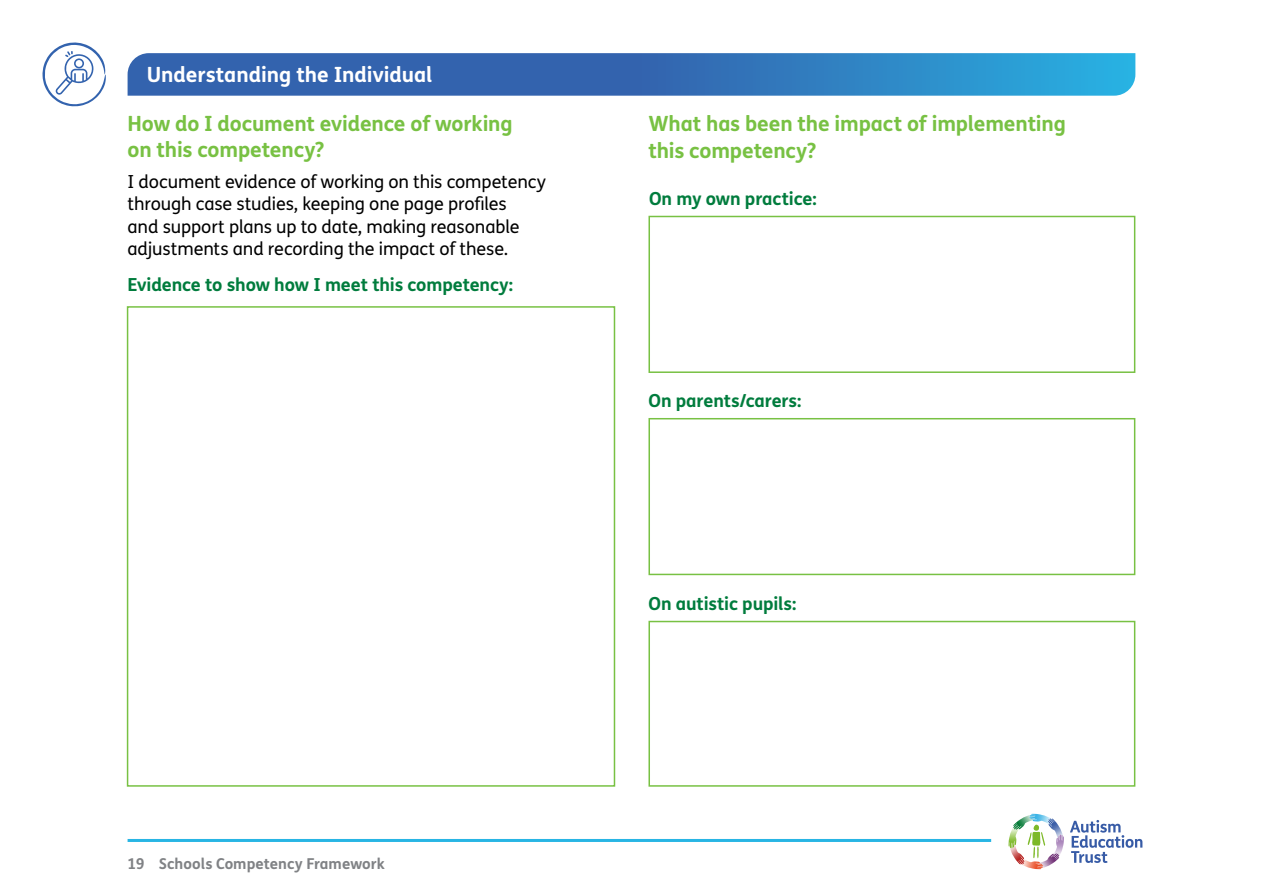
<style>
.page{position:relative;width:1263px;height:893px;background:#fff}
.page>*{position:absolute;margin:0;border:0;box-sizing:border-box;transform-origin:0 0}
.AET_Paragraph_title{font:700 21px/26.2px "FS Me";letter-spacing:-.01em;color:#78c143}
.t1{font:700 21px "FS Me";letter-spacing:-.005em;color:#fff}
.AET_body_12pt{font:18px/22.5px "FS Me";letter-spacing:-.005em;color:#000}
.AET_body_12pt-2{font:700 18px "FS Me";letter-spacing:-.005em;color:#007c3d}
.t2{font:700 15px "FS Me";color:#808285}
</style>
<div class="page">
<svg style="left:128px;top:53px;width:1007px;height:43px;background:#3378bb"></svg>
<svg style="left:1070px;top:820px;width:72px;height:43px"></svg>
<svg style="left:1008px;top:814px;width:52px;height:55px"></svg>
<hr style="left:128px;top:839px;width:863px;height:3px;background:#28b5e4">
<svg style="left:42px;top:42px;width:64px;height:64px"></svg>
<div style="left:648px;top:216px;width:487px;height:157px;background:#fff;border:2px solid #78c143"></div>
<div style="left:648px;top:418px;width:487px;height:157px;background:#fff;border:2px solid #78c143"></div>
<div style="left:648px;top:621px;width:487px;height:166px;background:#fff;border:2px solid #78c143"></div>
<div style="left:127px;top:306px;width:488px;height:481px;background:#fff;border:2px solid #78c143"></div>
<h1 class="t1" style="left:147px;top:59px;width:287px">Understanding the Individual</h1>
<p class="AET_Paragraph_title" style="left:128px;top:109px;width:387px">How do I document evidence of working on this competency?</p>
<p class="AET_body_12pt" style="left:128px;top:170px;width:420px">I document evidence of working on this competency through case studies, keeping one page profiles<br>and support plans up to date, making reasonable adjustments and recording the impact of these.</p>
<p class="AET_body_12pt-2" style="left:128px;top:270px;width:387px">Evidence to show how I meet this competency:</p>
<p class="t2" style="left:128px;top:852px;width:259px">19 Schools Competency Framework</p>
<p class="AET_Paragraph_title" style="left:648px;top:110px;width:419px">What has been the impact of implementing this competency?</p>
<p class="AET_body_12pt-2" style="left:649px;top:185px;width:169px">On my own practice:</p>
<p class="AET_body_12pt-2" style="left:648px;top:387px;width:154px">On parents/carers:</p>
<p class="AET_body_12pt-2" style="left:648px;top:589px;width:149px">On autistic pupils:</p>
</div>
